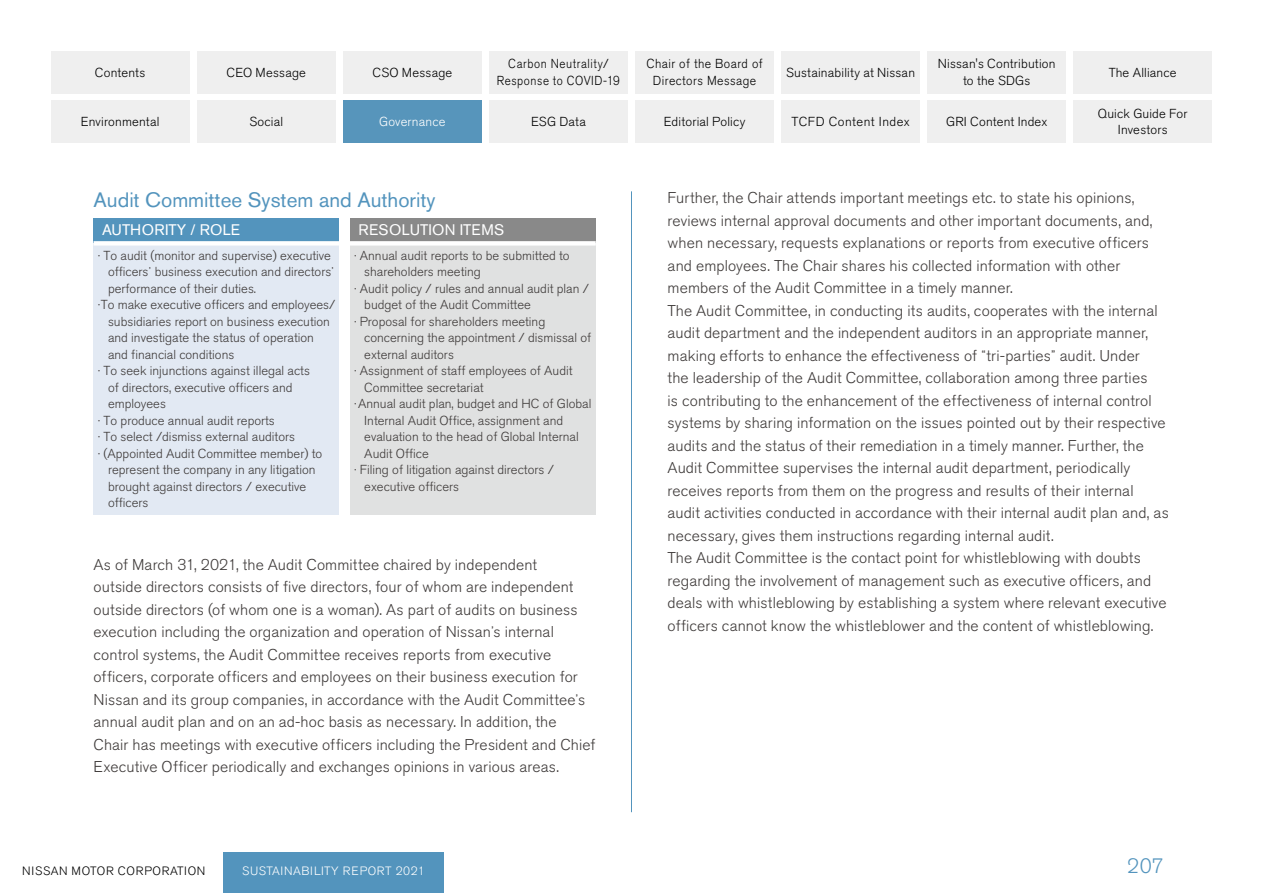
<style>
.page{position:relative;width:1263px;height:893px;background:#fff}
.page>*{position:absolute;margin:0;border:0;box-sizing:border-box;transform-origin:0 0}
.t1{font:20.7px "Nissan Pro";color:#5394bd}
.t2{font:300 20.7px "Nissan Pro";color:#5394bd}
.t3{font:300 15.45px/22.5px "Nissan Pro";letter-spacing:.01em;color:#3e3a39}
.t4{font:15.15px "Nissan Pro";letter-spacing:.02em;color:#fff}
.t5{font:15.15px "Nissan Pro";color:#fff}
.t6{font:300 13.5px "Shin Go Pr 6 N";color:#3e3a39}
.t7{font:300 12.9px/16.5px "Nissan Pro";color:#3e3a39}
.t8{font:300 12.9px "Nissan Pro";letter-spacing:.02em;color:#000}
.t9{font:300 12.9px/16.5px "Nissan Pro";letter-spacing:.05em;color:#000;text-align:center;scale:.9 1}
.t10{font:300 12.9px/16.5px "Nissan Pro";letter-spacing:.02em;color:#000;text-align:center;scale:.95 1}
.t11{font:300 12.9px "Nissan Pro";letter-spacing:.01em;color:#fff}
.t12{font:300 12px "Nissan Pro";letter-spacing:.04em;color:#fff}
.t13{font:300 12px "Nissan Pro";letter-spacing:.06em;color:#000}
.t14{font:300 11.25px "Shin Go Pr 6 N";color:#3e3a39}
.s1{font-family:"Shin Go Pr 6 N";font-size:11.25px}
.s2{font-family:"Nissan Pro";font-size:12.9px}
.s3{font-family:"Shin Go Pr 6 N";font-size:13.5px}
</style>
<div class="page">
<hr style="left:631px;top:191px;width:1px;height:621px;background:#5394bd">
<div style="left:223px;top:852px;width:220px;height:41px;background:#5394bd"></div>
<div style="left:51px;top:51px;width:138px;height:43px;background:#efefef"></div>
<div style="left:51px;top:100px;width:138px;height:43px;background:#efefef"></div>
<div style="left:197px;top:51px;width:138px;height:43px;background:#efefef"></div>
<div style="left:197px;top:100px;width:138px;height:43px;background:#efefef"></div>
<div style="left:343px;top:51px;width:138px;height:43px;background:#efefef"></div>
<div style="left:343px;top:100px;width:138px;height:43px;background:#5795bb"></div>
<div style="left:489px;top:51px;width:139px;height:43px;background:#efefef"></div>
<div style="left:489px;top:100px;width:139px;height:43px;background:#efefef"></div>
<div style="left:635px;top:51px;width:139px;height:43px;background:#efefef"></div>
<div style="left:635px;top:100px;width:139px;height:43px;background:#efefef"></div>
<div style="left:781px;top:51px;width:139px;height:43px;background:#efefef"></div>
<div style="left:781px;top:100px;width:139px;height:43px;background:#efefef"></div>
<div style="left:927px;top:51px;width:139px;height:43px;background:#efefef"></div>
<div style="left:1073px;top:51px;width:139px;height:43px;background:#efefef"></div>
<div style="left:927px;top:100px;width:139px;height:43px;background:#efefef"></div>
<div style="left:1073px;top:100px;width:139px;height:43px;background:#efefef"></div>
<div style="left:94px;top:218px;width:245px;height:25px;background:#5394bd"></div>
<div style="left:350px;top:218px;width:246px;height:25px;background:#898989"></div>
<div style="left:94px;top:243px;width:245px;height:272px;background:#e2e9f3"></div>
<div style="left:350px;top:243px;width:246px;height:272px;background:#e0e1e1"></div>
<div style="left:94px;top:241px;width:245px;height:5px;background:#fff"></div>
<div style="left:350px;top:241px;width:246px;height:5px;background:#fff"></div>
<p class="t8" style="left:95px;top:64px;width:52px">Contents</p>
<p class="t8" style="left:81px;top:113px;width:80px">Environmental</p>
<p class="t8" style="left:227px;top:64px;width:81px">CEO Message</p>
<p class="t8" style="left:249px;top:113px;width:35px">Social</p>
<p class="t8" style="left:372px;top:64px;width:81px">CSO Message</p>
<p class="t11" style="left:379px;top:113px;width:68px">Governance</p>
<p class="t9" style="left:497px;top:56px;width:138px">Carbon Neutrality/<br>Response to COVID-19</p>
<p class="t8" style="left:531px;top:113px;width:56px">ESG Data</p>
<h1 class="t1" style="left:94px;top:187px;width:343px">Audit Committee System and Authority</h1>
<p class="t4" style="left:358px;top:220px;width:147px">RESOLUTION ITEMS</p>
<p class="t5" style="left:102px;top:220px;width:139px">AUTHORITY / ROLE</p>
<p class="t7" style="left:104px;top:247px;width:229px">To audit (monitor and supervise) executive</p>
<p class="t7" style="left:360px;top:247px;width:211px">Annual audit reports to be submitted to</p>
<p class="t14" style="left:94px;top:246px;width:13px">・</p>
<p class="t14" style="left:350px;top:246px;width:13px">・</p>
<p class="t7" style="left:108px;top:263px;width:228px">officers<span class="s1">ʼ</span> business execution and directors<span class="s1">ʼ</span></p>
<p class="t7" style="left:108px;top:280px;width:150px">performance of their duties.</p>
<p class="t7" style="left:101px;top:296px;width:236px">To make executive officers and employees/</p>
<p class="t14" style="left:94px;top:296px;width:13px">・</p>
<p class="t7" style="left:108px;top:313px;width:223px">subsidiaries report on business execution</p>
<p class="t7" style="left:108px;top:329px;width:207px">and investigate the status of operation</p>
<p class="t7" style="left:108px;top:346px;width:128px">and financial conditions</p>
<p class="t7" style="left:104px;top:362px;width:208px">To seek injunctions against illegal acts</p>
<p class="t14" style="left:94px;top:362px;width:13px">・</p>
<p class="t7" style="left:108px;top:379px;width:186px">of directors, executive officers and</p>
<p class="t7" style="left:108px;top:395px;width:59px">employees</p>
<p class="t7" style="left:104px;top:412px;width:173px">To produce annual audit reports</p>
<p class="t14" style="left:94px;top:411px;width:13px">・</p>
<p class="t7" style="left:104px;top:428px;width:193px">To select /dismiss external auditors</p>
<p class="t14" style="left:94px;top:428px;width:13px">・</p>
<p class="t7" style="left:108px;top:445px;width:216px">Appointed Audit Committee member) to</p>
<p class="t14" style="left:94px;top:444px;width:15px">・<span class="s2">(</span></p>
<p class="t7" style="left:108px;top:461px;width:209px">represent the company in any litigation brought against directors / executive officers</p>
<p class="t7" style="left:360px;top:263px;width:231px;text-indent:4px">shareholders meeting<br>Audit policy / rules and annual audit plan /</p>
<p class="t14" style="left:350px;top:279px;width:13px">・</p>
<p class="t7" style="left:360px;top:296px;width:187px;text-indent:4px">budget of the Audit Committee<br>Proposal for shareholders meeting</p>
<p class="t14" style="left:350px;top:312px;width:13px">・</p>
<p class="t7" style="left:364px;top:329px;width:228px">concerning the appointment / dismissal of</p>
<p class="t7" style="left:364px;top:346px;width:91px">external auditors</p>
<p class="t7" style="left:360px;top:362px;width:214px">Assignment of staff employees of Audit</p>
<p class="t14" style="left:350px;top:362px;width:13px">・</p>
<p class="t7" style="left:358px;top:379px;width:235px;text-indent:6px">Committee secretariat<br>Annual audit plan, budget and HC of Global</p>
<p class="t14" style="left:350px;top:395px;width:13px">・</p>
<p class="t7" style="left:364px;top:412px;width:200px">Internal Audit Office, assignment and</p>
<p class="t7" style="left:364px;top:428px;width:216px">evaluation to the head of Global Internal</p>
<p class="t7" style="left:364px;top:445px;width:66px">Audit Office</p>
<p class="t7" style="left:360px;top:461px;width:196px">Filing of litigation against directors /</p>
<p class="t14" style="left:350px;top:461px;width:13px">・</p>
<p class="t7" style="left:364px;top:478px;width:96px">executive officers</p>
<p class="t3" style="left:94px;top:553px;width:503px">As of March 31, 2021, the Audit Committee chaired by independent<br>outside directors consists of five directors, four of whom are independent outside directors (of whom one is a woman .) As part of audits on business execution including the organization and operation of Nissan<span class="s3">ʼ</span>s internal control systems, the Audit Committee receives reports from executive officers, corporate officers and employees on their business execution for Nissan and its group companies in, accordance with the Audit Committee<span class="s3">ʼ</span>s annual audit plan and on an ad-hoc basis as necessary In. addition, the<br>Chair has meetings with executive officers including the President and Chief Executive Officer periodically and exchanges opinions in various areas.</p>
<p class="t10" style="left:646px;top:56px;width:124px">Chair of the Board of<br>Directors Message</p>
<p class="t8" style="left:664px;top:113px;width:83px">Editorial Policy</p>
<p class="t8" style="left:786px;top:64px;width:130px">Sustainability at Nissan</p>
<p class="t8" style="left:791px;top:113px;width:120px">TCFD Content Index</p>
<p class="t8" style="left:938px;top:55px;width:119px">Nissan s' Contribution</p>
<p class="t8" style="left:963px;top:72px;width:69px">to the SDGs</p>
<p class="t8" style="left:946px;top:113px;width:103px">GRI Content Index</p>
<p class="t8" style="left:1109px;top:64px;width:69px">The Alliance</p>
<p class="t8" style="left:1098px;top:105px;width:91px">Quick Guide For</p>
<p class="t8" style="left:1118px;top:121px;width:51px">Investors</p>
<p class="t3" style="left:668px;top:187px;width:468px">Further, the Chair attends important meetings etc to. state his opinions,</p>
<p class="t3" style="left:668px;top:209px;width:486px">reviews internal approval documents and other important documents, and,</p>
<p class="t3" style="left:668px;top:232px;width:483px">when necessary, requests explanations or reports from executive officers</p>
<p class="t3" style="left:668px;top:254px;width:454px">and employees. The Chair shares his collected information with other</p>
<p class="t3" style="left:668px;top:277px;width:347px">members of the Audit Committee in a timely manner.</p>
<p class="t3" style="left:668px;top:299px;width:491px">The Audit Committee in, conducting its audits, cooperates with the internal</p>
<p class="t3" style="left:668px;top:322px;width:482px">audit department and the independent auditors in an appropriate manner,</p>
<p class="t3" style="left:1060px;top:344px;width:82px">audit. Under</p>
<p class="t3" style="left:668px;top:344px;width:503px">making efforts to enhance the effectiveness of<br>the leadership of the Audit Committee, collaboration among three parties<br>is contributing to the enhancement of the effectiveness of internal control systems by sharing information on the issues pointed out by their respective audits and the status of their remediation in a timely manner. Further, the Audit Committee supervises the internal audit department, periodically receives reports from them on the progress and results of their internal audit activities conducted in accordance with their internal audit plan and, as necessary, gives them instructions regarding internal audit.<br>The Audit Committee is the contact point for whistleblowing with doubts regarding the involvement of management such as executive officers, and deals with whistleblowing by establishing a system where relevant executive officers cannot know the whistleblower and the content of whistleblowing.</p>
<p class="t6" style="left:981px;top:345px;width:7px">“</p>
<p class="t6" style="left:1051px;top:345px;width:7px">”</p>
<p class="t3" style="left:986px;top:344px;width:66px">tri-parties</p>
<p class="t13" style="left:22px;top:863px;width:185px">NISSAN MOTOR CORPORATION</p>
<p class="t12" style="left:242px;top:863px;width:184px">SUSTAINABILITY REPORT 2021</p>
<h1 class="t2" style="left:1127px;top:852px;width:38px">207</h1>
</div>
